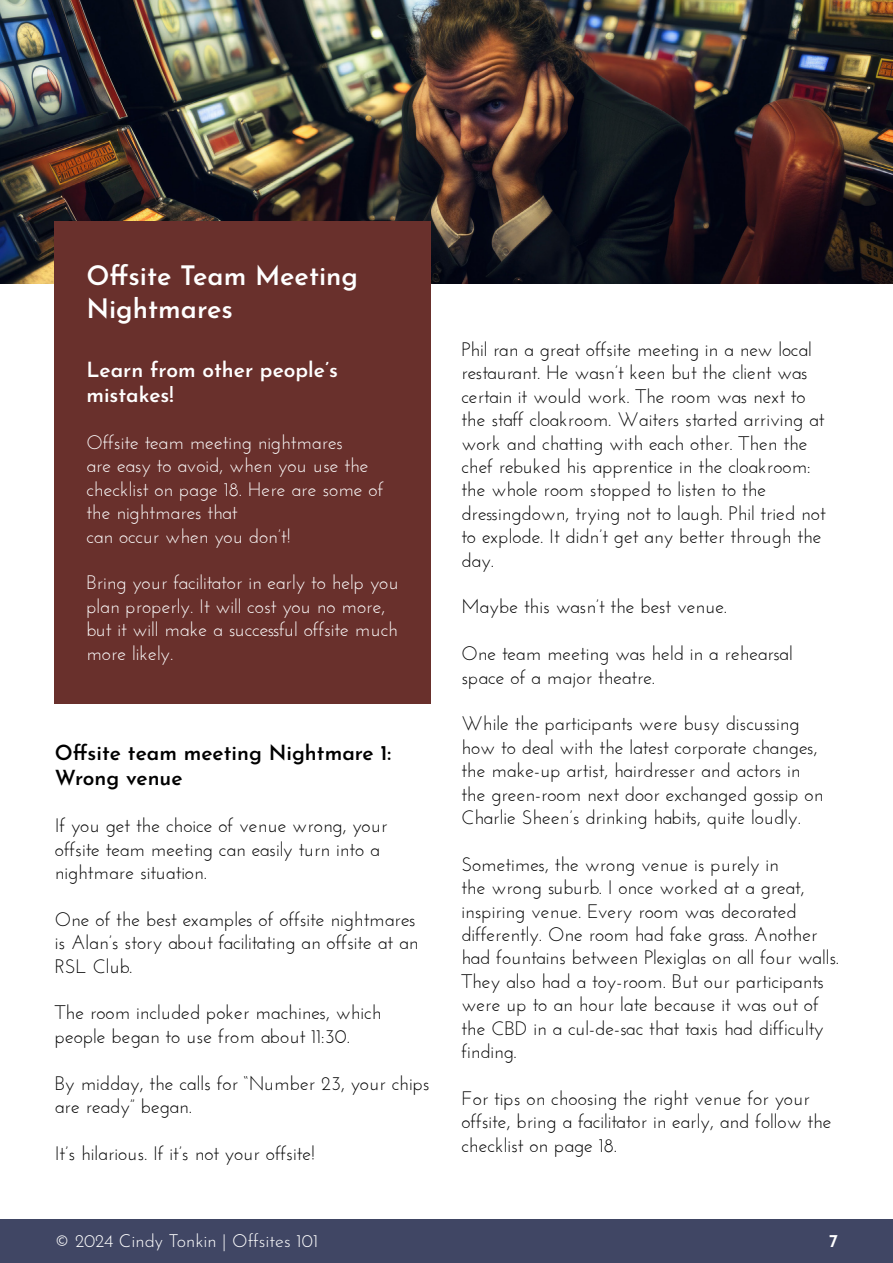
<style>
.page{position:relative;width:893px;height:1263px;background:#fff}
.page>*{position:absolute;margin:0;border:0;box-sizing:border-box;transform-origin:0 0}
.t1{font:600 27px/32.4px "Josefin Sans";color:#fff}
.t2{font:600 21px/25.2px "Josefin Sans";color:#000}
.t3{font:600 21px/25.2px "Josefin Sans";color:#fff}
.t4{font:19.5px/23.4px "Josefin Sans";color:#000}
.t5{font:19.5px/23.4px "Josefin Sans";color:#fff}
.t6{font:300 18px "Josefin Sans";color:#fff}
.t7{font:600 18px "Josefin Sans";color:#fff}
</style>
<div class="page">
<div style="left:0;top:1219px;width:893px;height:44px;background:#404664"></div>
<img style="left:0;top:0;width:893px;height:284px">
<div style="left:54px;top:221px;width:377px;height:482px;background:#69302c"></div>
<h1 class="t1" style="left:86px;top:257px;width:273px">Offsite Team Meeting<br>Nightmares</h1>
<p class="t3" style="left:86px;top:355px;width:253px">Learn from other people’s mistakes!</p>
<p class="t5" style="left:86px;top:430px;width:299px">Offsite team meeting nightmares<br>are easy to avoid, when you use the checklist on page 18. Here are some of the nightmares that<br>can occur when you don’t!</p>
<p class="t5" style="left:86px;top:571px;width:314px">Bring your facilitator in early to help you plan properly. It will cost you no more, but it will make a successful offsite much more likely.</p>
<p class="t2" style="left:55px;top:738px;width:338px">Offsite team meeting Nightmare 1:<br>Wrong venue</p>
<p class="t4" style="left:55px;top:813px;width:334px">If you get the choice of venue wrong, your offsite team meeting can easily turn into a nightmare situation.</p>
<p class="t4" style="left:55px;top:907px;width:365px">One of the best examples of offsite nightmares is Alan’s story about facilitating an offsite at an<br>RSL Club.</p>
<p class="t4" style="left:55px;top:1001px;width:328px">The room included poker machines, which people began to use from about 11:30.</p>
<p class="t4" style="left:55px;top:1071px;width:376px">By midday, the calls for “Number 23, your chips are ready” began.</p>
<p class="t4" style="left:55px;top:1141px;width:262px">It’s hilarious. If it’s not your offsite!</p>
<p class="t4" style="left:461px;top:337px;width:366px">Phil ran a great offsite meeting in a new local restaurant. He wasn’t keen but the client was certain it would work. The room was next to the staff cloakroom. Waiters started arriving at work and chatting with each other. Then the chef rebuked his apprentice in the cloakroom: the whole room stopped to listen to the dressingdown, trying not to laugh. Phil tried not to explode. It didn’t get any better through the day.</p>
<p class="t4" style="left:461px;top:595px;width:267px">Maybe this wasn’t the best venue.</p>
<p class="t4" style="left:461px;top:641px;width:333px">One team meeting was held in a rehearsal space of a major theatre.</p>
<p class="t4" style="left:461px;top:712px;width:363px">While the participants were busy discussing how to deal with the latest corporate changes, the make-up artist, hairdresser and actors in the green-room next door exchanged gossip on Charlie Sheen’s drinking habits, quite loudly.</p>
<p class="t4" style="left:461px;top:852px;width:379px">Sometimes, the wrong venue is purely in<br>the wrong suburb. I once worked at a great, inspiring venue. Every room was decorated differently. One room had fake grass. Another had fountains between Plexiglas on all four walls.<br>They also had a toy-room. But our participants were up to an hour late because it was out of the CBD in a cul-de-sac that taxis had difficulty finding.</p>
<p class="t4" style="left:461px;top:1086px;width:372px">For tips on choosing the right venue for your offsite, bring a facilitator in early, and follow the checklist on page 18.</p>
<p class="t6" style="left:55px;top:1227px;width:265px">© 2024 Cindy Tonkin | Offsites 101</p>
<p class="t7" style="left:829px;top:1227px;width:10px">7</p>
</div>
